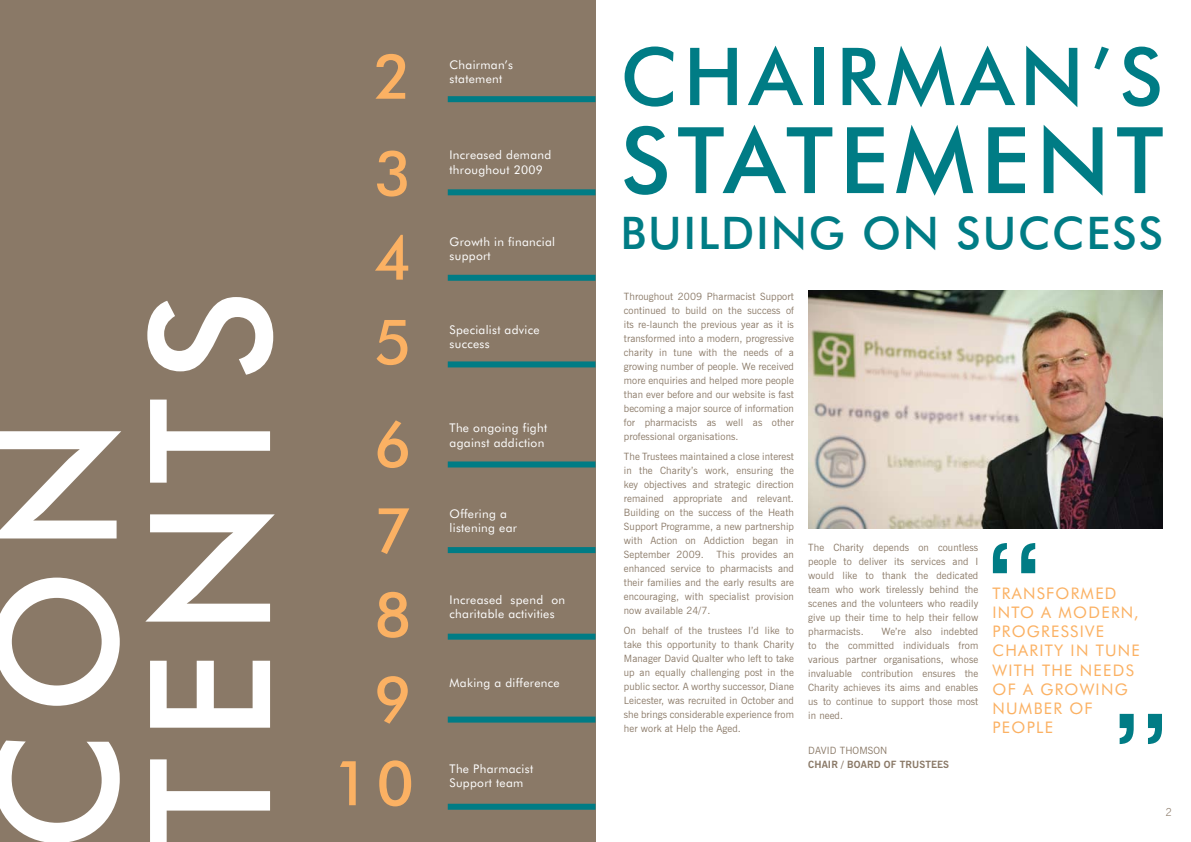
<style>
.page{position:relative;width:1191px;height:842px;background:#fff}
.page>*{position:absolute;margin:0;border:0;box-sizing:border-box;transform-origin:0 0}
.t1{font:117px "Astute S Si";color:#007c85}
.t2{font:500 92px "Futura BT";letter-spacing:.07em;color:#007c85}
.t3{font:500 80px "Futura BT";letter-spacing:.07em;color:#007c85}
.t4{font:500 62.1px/84.3px "Futura BT";color:#fbb163}
.t5{font:500 45px "Futura BT";letter-spacing:.04em;color:#007c85}
.t6{font:16px/19.2px "Futura BT";letter-spacing:.08em;color:#fbb163}
.t7{font:12px/14.4px "Futura BT";letter-spacing:.025em;color:#fff}
.t8{font:300 11px "News Gothic BT";color:#8a7967}
.t9{font:10px/14px "News Gothic BT";letter-spacing:.01em;color:#8a7967;text-align:justify}
.t10{font:700 10px "News Gothic BT";letter-spacing:.01em;color:#8a7967}
</style>
<div class="page">
<img style="left:808px;top:291px;width:354px;height:238px">
<div style="left:0;top:0;width:595px;height:842px;background:#8a7967"></div>
<svg style="left:0;top:431px;width:121px;height:411px"></svg>
<svg style="left:145px;top:297px;width:130px;height:545px"></svg>
<div style="left:448px;top:361px;width:147px;height:6px;background:#007c85"></div>
<div style="left:448px;top:461px;width:147px;height:6px;background:#007c85"></div>
<div style="left:448px;top:547px;width:147px;height:6px;background:#007c85"></div>
<div style="left:448px;top:634px;width:147px;height:6px;background:#007c85"></div>
<div style="left:448px;top:717px;width:147px;height:6px;background:#007c85"></div>
<div style="left:448px;top:804px;width:147px;height:6px;background:#007c85"></div>
<div style="left:448px;top:96px;width:147px;height:6px;background:#007c85"></div>
<div style="left:448px;top:189px;width:147px;height:6px;background:#007c85"></div>
<div style="left:448px;top:275px;width:147px;height:6px;background:#007c85"></div>
<h3 class="t4" style="left:374px;top:34px;width:39px">2</h3>
<p class="t7" style="left:449px;top:57px;width:65px">Chairman’s statement</p>
<h3 class="t4" style="left:374px;top:131px;width:39px">3<br>4</h3>
<p class="t7" style="left:449px;top:148px;width:103px">Increased demand throughout 2009</p>
<p class="t7" style="left:449px;top:234px;width:107px">Growth in financial support</p>
<h3 class="t4" style="left:374px;top:299px;width:39px">5</h3>
<p class="t7" style="left:449px;top:322px;width:91px">Specialist advice success</p>
<h3 class="t4" style="left:374px;top:402px;width:39px">6</h3>
<p class="t7" style="left:449px;top:421px;width:99px">The ongoing fight against addiction</p>
<h3 class="t4" style="left:374px;top:488px;width:39px">7</h3>
<p class="t7" style="left:449px;top:506px;width:69px">Offering a listening ear</p>
<h3 class="t4" style="left:374px;top:572px;width:39px">8</h3>
<p class="t7" style="left:449px;top:592px;width:117px">Increased spend on charitable activities</p>
<h3 class="t4" style="left:374px;top:656px;width:39px">9</h3>
<p class="t7" style="left:449px;top:676px;width:112px">Making a difference</p>
<h3 class="t4" style="left:333px;top:740px;width:83px">10</h3>
<p class="t7" style="left:449px;top:761px;width:85px">The Pharmacist<br>Support team</p>
<h3 class="t3" style="left:620px;top:28px;width:544px">CHAIRMAN’S</h3>
<h2 class="t2" style="left:620px;top:104px;width:544px">STATEMENT</h2>
<h3 class="t5" style="left:620px;top:206px;width:544px">BUILDING ON SUCCESS</h3>
<p class="t9" style="left:624px;top:289px;width:172px">Throughout 2009 Pharmacist Support continued to build on the success of its re-launch the previous year as it is transformed into a modern, progressive charity in tune with the needs of a growing number of people. We received more enquiries and helped more people than ever before and our website is fast becoming a major source of information for pharmacists as well as other professional organisations.</p>
<p class="t9" style="left:624px;top:449px;width:172px">The Trustees maintained a close interest in the Charity’s work, ensuring the key objectives and strategic direction remained appropriate and relevant.<br>Building on the success of the Heath Support Programme, a new partnership with Action on Addiction began in September 2009.</p>
<p class="t9" style="left:624px;top:547px;width:172px;text-indent:93px">This provides an enhanced service to pharmacists and their families and the early results are encouraging, with specialist provision now available 24/7.</p>
<p class="t9" style="left:624px;top:623px;width:172px">On behalf of the trustees I’d like to take this opportunity to thank Charity Manager David Qualter who left to take up an equally challenging post in the public sector. A worthy successor, Diane Leicester, was recruited in October and she brings considerable experience from her work at Help the Aged.</p>
<p class="t9" style="left:808px;top:540px;width:172px">The Charity depends on countless people to deliver its services and I would like to thank the dedicated team who work tirelessly behind the scenes and the volunteers who readily give up their time to help their fellow pharmacists.</p>
<p class="t9" style="left:808px;top:624px;width:172px;text-indent:73px">We’re also indebted to the committed individuals from various partner organisations, whose invaluable contribution ensures the Charity achieves its aims and enables us to continue to support those most in need.</p>
<p class="t9" style="left:808px;top:743px;width:81px">DAVID THOMSON</p>
<p class="t10" style="left:808px;top:758px;width:142px">CHAIR / BOARD OF TRUSTEES</p>
<h1 class="t1" style="left:983px;top:515px;width:62px">“</h1>
<h3 class="t6" style="left:992px;top:583px;width:149px">TRANSFORMED<br>INTO A MODERN,<br>PROGRESSIVE<br>CHARITY IN TUNE<br>WITH THE NEEDS<br>OF A GROWING<br>NUMBER OF<br>PEOPLE</h3>
<h1 class="t1" style="left:1110px;top:686px;width:62px">”</h1>
<p class="t8" style="left:1165px;top:806px;width:8px">2</p>
</div>
